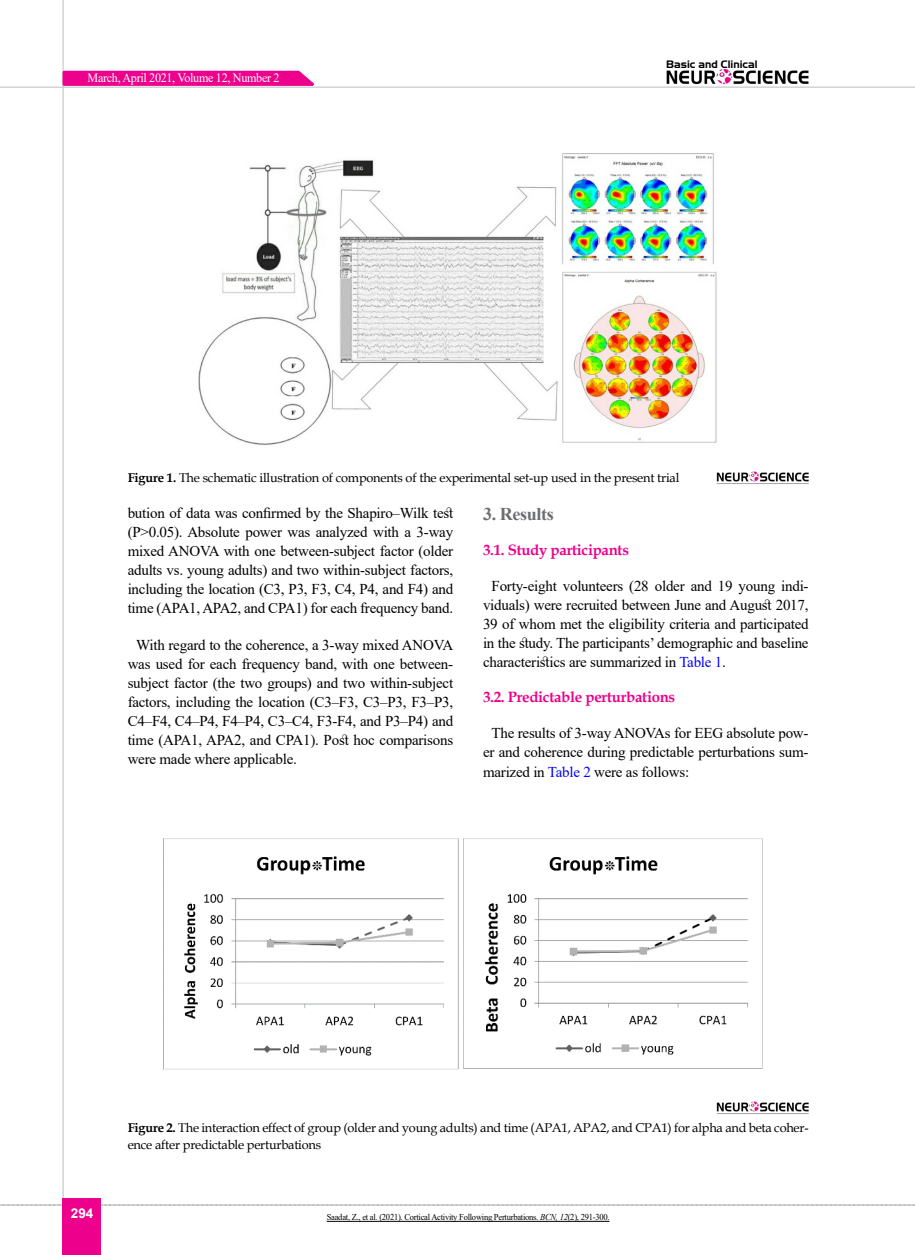
<style>
.page{position:relative;width:915px;height:1255px;background:#fff}
.page>*{position:absolute;margin:0;border:0;box-sizing:border-box;transform-origin:0 0}
.t1{font:700 18px "Times New Roman";letter-spacing:-.02em;color:#6d6e71}
.t2{font:15px/19px "Times New Roman";letter-spacing:-.015em;color:#000;text-align:justify}
.t3{font:700 15px "Book Antiqua";letter-spacing:-.02em;color:#ec008c}
.t4{font:700 13.5px "Arial";color:#fff}
.t5{font:12.75px/16.5px "Book Antiqua";letter-spacing:-.015em;color:#000}
.t6{font:12.75px "Times New Roman";letter-spacing:-.025em;color:#fff;scale:.95 1}
.t7{font:10.5px "Aero";color:#000}
.t8{font:9px "Times New Roman";letter-spacing:-.03em;color:#000;scale:.95 1}
.s1{font-weight:700}
.s2{color:#00f}
.s3{font-style:italic}
</style>
<div class="page">
<svg style="left:0;top:1204px;width:915px;height:1px"></svg>
<hr style="left:62px;top:0;width:2px;height:1254px;background:#c2c4c6">
<hr style="left:0;top:87px;width:914px;height:1px;background:#c2c4c6">
<img style="left:666px;top:69px;width:142px;height:16px">
<div style="left:63px;top:1198px;width:38px;height:56px;background:#ec008c"></div>
<svg style="left:61px;top:69px;width:259px;height:18px;background:#ee32a1"></svg>
<img style="left:198px;top:153px;width:519px;height:292px">
<img style="left:716px;top:471px;width:92px;height:13px">
<img style="left:163px;top:838px;width:600px;height:232px">
<img style="left:716px;top:1101px;width:92px;height:13px">
<hr style="left:326px;top:1220px;width:283px;height:1px;background:#000">
<p class="t6" style="left:87px;top:69px;width:203px">March, April 2021, Volume 12, Number 2</p>
<p class="t7" style="left:666px;top:58px;width:93px">Basic and Clinical</p>
<p class="t5" style="left:128px;top:469px;width:553px"><span class="s1">Figure 1.</span> The schematic illustration of components of the experimental set-up used in the present trial</p>
<p class="t2" style="left:128px;top:503px;width:327px">bution of data was confirmed by the Shapiro–Wilk test (P&gt;0.05). Absolute power was analyzed with a 3-way mixed ANOVA with one between-subject factor (older adults vs. young adults) and two within-subject factors, including the location (C3, P3, F3, C4, P4, and F4) and time (APA1, APA2, and CPA1) for each frequency band.</p>
<p class="t2" style="left:128px;top:634px;width:327px;text-indent:9px">With regard to the coherence, a 3-way mixed ANOVA was used for each frequency band, with one between&shy;subject factor (the two groups) and two within-subject factors, including the location (C3–F3, C3–P3, F3–P3, C4–F4, C4–P4, F4–P4, C3–C4, F3-F4, and P3–P4) and time (APA1, APA2, and CPA1). Post hoc comparisons were made where applicable.</p>
<p class="t1" style="left:483px;top:501px;width:72px">3. Results</p>
<p class="t3" style="left:483px;top:539px;width:147px">3.1. Study participants</p>
<p class="t2" style="left:483px;top:576px;width:327px;text-indent:9px">Forty-eight volunteers (28 older and 19 young indi&shy;viduals) were recruited between June and August 2017, 39 of whom met the eligibility criteria and participated in the study. The participants’ demographic and baseline characteristics are summarized in <span class="s2">Table 1</span>.</p>
<p class="t3" style="left:483px;top:687px;width:194px">3.2. Predictable perturbations</p>
<p class="t2" style="left:483px;top:723px;width:327px;text-indent:9px">The results of 3-way ANOVAs for EEG absolute pow&shy;er and coherence during predictable perturbations sum&shy;marized in <span class="s2">Table 2</span> were as follows:</p>
<p class="t4" style="left:71px;top:1203px;width:24px">294</p>
<p class="t5" style="left:128px;top:1119px;width:682px"><span class="s1">Figure 2.</span> The interaction effect of group (older and young adults) and time (APA1, APA2, and CPA1) for alpha and beta coher&shy;ence after predictable perturbations</p>
<p class="t8" style="left:326px;top:1210px;width:299px">Saadat, Z., et al. (2021). Cortical Activity Following Perturbations. <span class="s3">BCN, 12</span>(2), 291-300.</p>
</div>
